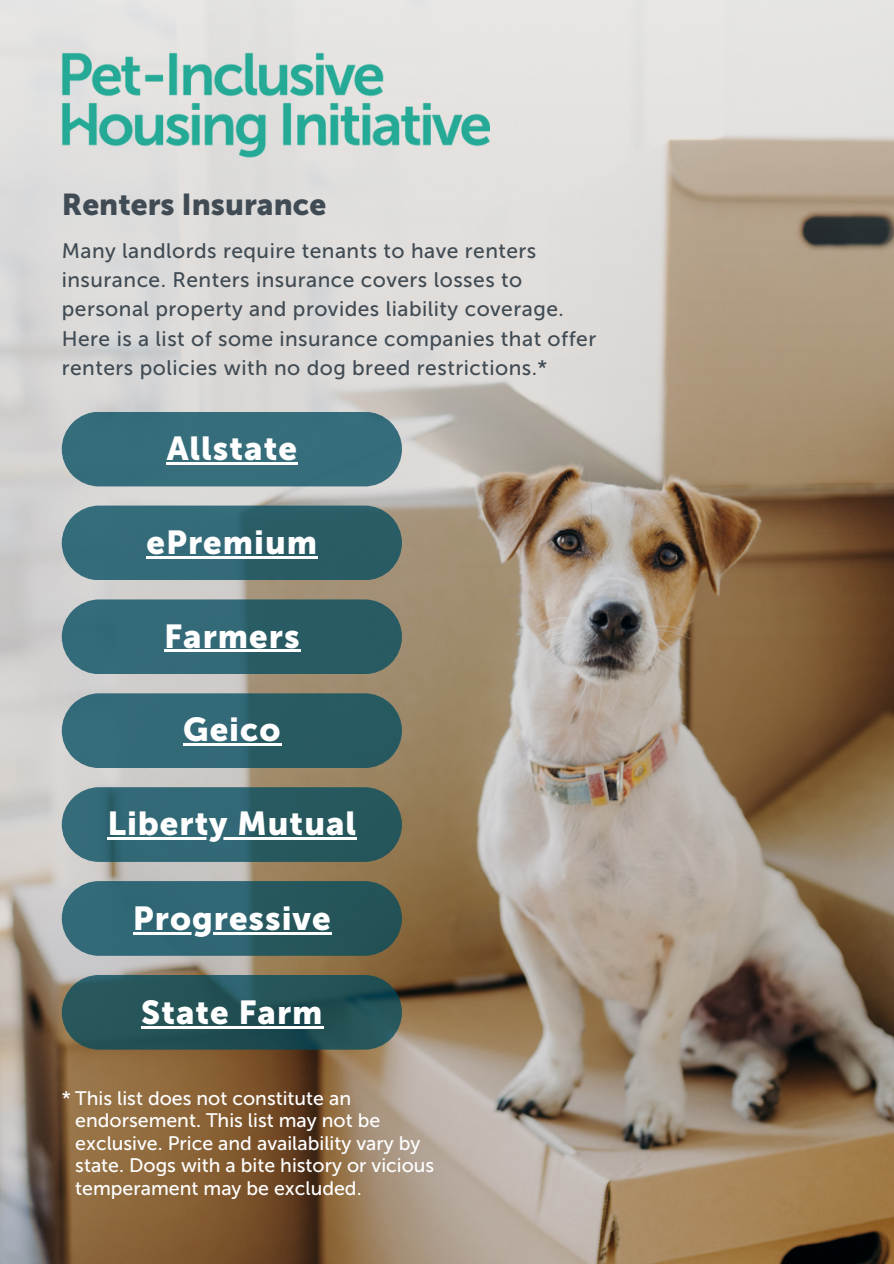
<style>
.page{position:relative;width:894px;height:1264px;background:#fff}
.page>*{position:absolute;margin:0;border:0;box-sizing:border-box;transform-origin:0 0}
.t1{font:33px "Museo Sans 900";letter-spacing:.03em;color:#fff}
.t2{font:30px "Museo Sans 900";color:#404b54}
.t3{font:21px/29.2px "Museo Sans 500";letter-spacing:.025em;color:#404b54}
.t4{font:19.5px/22.5px "Museo Sans 500";color:#fff}
</style>
<div class="page">
<img style="left:0;top:763px;width:893px;height:500px">
<img style="left:0;top:0;width:893px;height:763px">
<svg style="left:62px;top:693px;width:340px;height:75px;background:#356670"></svg>
<svg style="left:62px;top:599px;width:340px;height:75px;background:#356771"></svg>
<div style="left:62px;top:412px;width:340px;height:74px;background:#366d7c"></div>
<svg style="left:62px;top:881px;width:340px;height:74px;background:#33636c"></svg>
<svg style="left:62px;top:974px;width:340px;height:75px;background:#2b5558"></svg>
<svg style="left:62px;top:787px;width:340px;height:75px;background:#35666e"></svg>
<svg style="left:62px;top:505px;width:340px;height:75px;background:#386974"></svg>
<img style="left:58px;top:45px;width:431px;height:114px">
<hr style="left:167px;top:462px;width:131px;height:2px;background:#fff">
<hr style="left:164px;top:649px;width:136px;height:3px;background:#fff">
<hr style="left:183px;top:743px;width:98px;height:3px;background:#fff">
<hr style="left:107px;top:837px;width:250px;height:2px;background:#fff">
<hr style="left:133px;top:932px;width:199px;height:2px;background:#fff">
<hr style="left:141px;top:1026px;width:182px;height:2px;background:#fff">
<hr style="left:146px;top:556px;width:172px;height:2px;background:#fff">
<p class="t2" style="left:62px;top:187px;width:266px">Renters Insurance</p>
<h1 class="t3" style="left:62px;top:236px;width:536px">Many landlords require tenants to have renters insurance. Renters insurance covers losses to personal property and provides liability coverage.<br>Here is a list of some insurance companies that offer renters policies with no dog breed restrictions.*</h1>
<p class="t1" style="left:167px;top:429px;width:132px">Allstate</p>
<p class="t1" style="left:146px;top:522px;width:172px">ePremium</p>
<h1 class="t1" style="left:164px;top:616px;width:137px">Farmers</h1>
<h1 class="t1" style="left:183px;top:710px;width:99px">Geico</h1>
<h1 class="t1" style="left:107px;top:804px;width:250px">Liberty Mutual</h1>
<h1 class="t1" style="left:133px;top:899px;width:199px">Progressive</h1>
<h1 class="t1" style="left:141px;top:993px;width:183px">State Farm</h1>
<h1 class="t4" style="left:75px;top:1086px;width:360px;text-indent:-14px">* This list does not constitute an endorsement. This list may not be exclusive. Price and availability vary by state. Dogs with a bite history or vicious temperament may be excluded.</h1>
</div>
